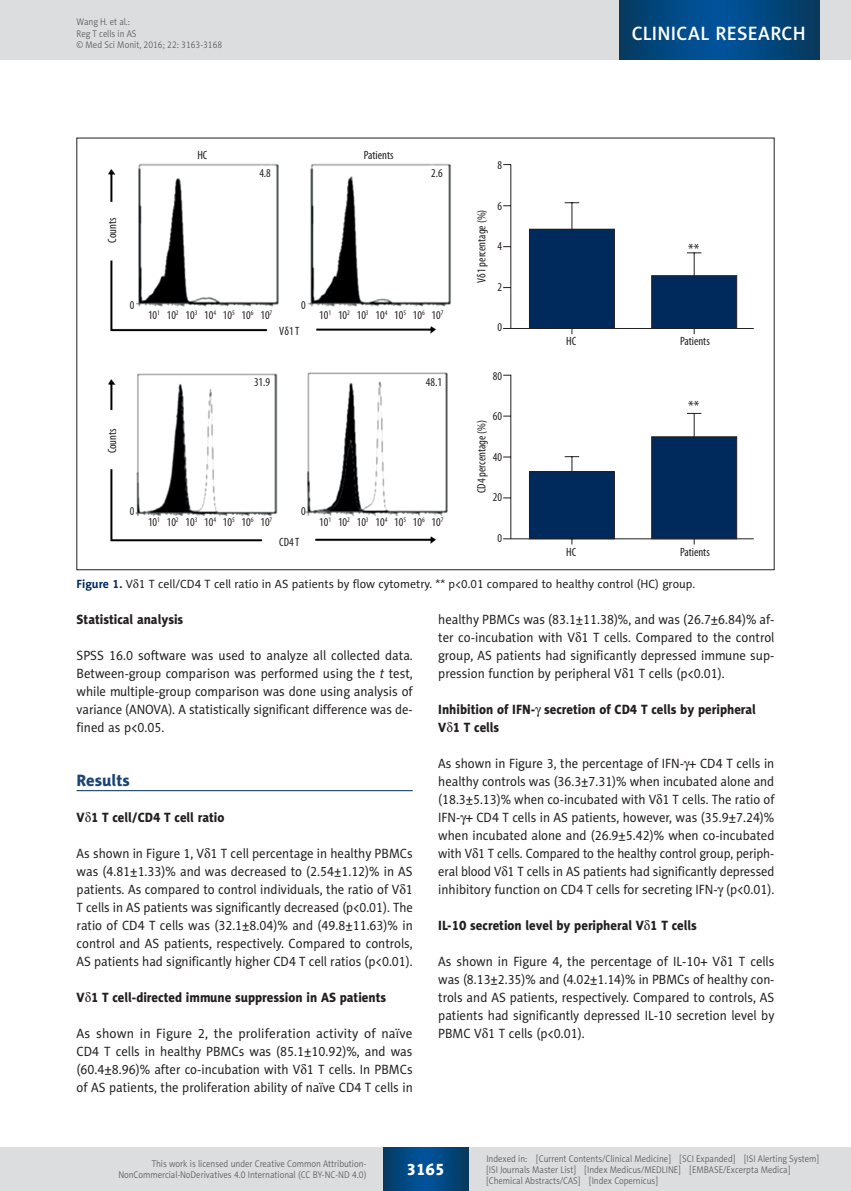
<style>
.page{position:relative;width:851px;height:1191px;background:#fff}
.page>*{position:absolute;margin:0;border:0;box-sizing:border-box;transform-origin:0 0}
.t1{font:19.5px "Naomi Sans EFN Medium";letter-spacing:.015em;color:#fff}
.MSM_Headline_1{font:16.5px "Naomi Sans EFN Heavy";color:#1a4574}
.t2{font:16.5px "Naomi Sans EFN Heavy";color:#fff}
.t3{font:condensed 15px "Myriad Pro";color:#231f20}
.MSM_Body{font:13.5px/18px "Naomi Sans EFN";color:#231f20;text-align:justify;scale:.95 1}
.MSM_Body-2{font:13.5px/18px "Naomi Sans EFN";color:#231f20;text-align:justify}
.MSM_Headline_2{font:13.5px/18px "Naomi Sans EFN Heavy";color:#231f20;scale:.95 1}
.t4{font:condensed 12px "Myriad Pro";color:#231f20}
.MSM_Rycina_tytul{font:12px "Naomi Sans EFN";color:#231f20}
.MSM_pagina_sygnatura{font:9.75px/11.2px "Naomi Sans EFN Light";color:#57585a;scale:.9 1}
.MSM_pagina_zywa{font:9.75px/11.2px "Naomi Sans EFN Light";color:#57585a;scale:.9 1}
.s1{font-weight:700;color:#00295c}
.s2{font-family:"Standard Sym L"}
.s3{font-style:italic}
</style>
<div class="page">
<hr style="left:77px;top:790px;width:335px;height:1px;background:#00295c">
<img style="left:108px;top:163px;width:344px;height:381px">
<hr style="left:510px;top:164px;width:1px;height:164px;background:#231f20">
<hr style="left:503px;top:328px;width:250px;height:1px;background:#231f20">
<hr style="left:571px;top:202px;width:1px;height:132px;background:#231f20">
<svg style="left:564px;top:202px;width:15px;height:1px"></svg>
<svg style="left:528px;top:228px;width:174px;height:107px"></svg>
<div style="left:651px;top:275px;width:86px;height:54px;background:#00295c;border:1px solid #231f20"></div>
<hr style="left:510px;top:375px;width:1px;height:163px;background:#231f20">
<hr style="left:503px;top:538px;width:250px;height:1px;background:#231f20">
<svg style="left:528px;top:412px;width:174px;height:133px"></svg>
<div style="left:651px;top:436px;width:86px;height:103px;background:#00295c;border:1px solid #231f20"></div>
<div style="left:0;top:1148px;width:850px;height:43px;background:#dcdddf"></div>
<svg style="left:383px;top:1147px;width:85px;height:43px"></svg>
<div style="left:0;top:0;width:850px;height:60px;background:#dcdddf"></div>
<svg style="left:619px;top:0;width:200px;height:60px"></svg>
<p class="MSM_pagina_zywa" style="left:77px;top:16px;width:68px">Wang H. et al.:<br>Reg T cells in AS</p>
<p class="MSM_pagina_sygnatura" style="left:77px;top:39px;width:163px">© Med Sci Monit, 2016; 22: 3163-3168</p>
<p class="t4" style="left:106px;top:243px;width:27px;rotate:-90deg">Counts</p>
<p class="t4" style="left:197px;top:149px;width:12px">HC</p>
<p class="t4" style="left:364px;top:149px;width:31px">Patients</p>
<p class="t4" style="left:259px;top:166px;width:13px">4.8</p>
<p class="t4" style="left:431px;top:166px;width:13px">2.6</p>
<p class="t4" style="left:130px;top:298px;width:6px">0</p>
<p class="t4" style="left:301px;top:298px;width:6px">0</p>
<p class="t4" style="left:148px;top:308px;width:126px">10<sup>1</sup> 10<sup>2</sup> 10<sup>3</sup> 10<sup>4</sup> 10<sup>5</sup> 10<sup>6</sup> 10<sup>7</sup></p>
<p class="t4" style="left:319px;top:308px;width:126px">10<sup>1</sup> 10<sup>2</sup> 10<sup>3</sup> 10<sup>4</sup> 10<sup>5</sup> 10<sup>6</sup> 10<sup>7</sup></p>
<p class="t4" style="left:279px;top:325px;width:22px">Vδ1 T</p>
<p class="t4" style="left:106px;top:453px;width:27px;rotate:-90deg">Counts</p>
<p class="t4" style="left:254px;top:375px;width:18px">31.9</p>
<p class="t4" style="left:425px;top:375px;width:18px">48.1</p>
<p class="t4" style="left:130px;top:505px;width:6px">0</p>
<p class="t4" style="left:301px;top:505px;width:6px">0</p>
<p class="t4" style="left:148px;top:515px;width:126px">10<sup>1</sup> 10<sup>2</sup> 10<sup>3</sup> 10<sup>4</sup> 10<sup>5</sup> 10<sup>6</sup> 10<sup>7</sup></p>
<p class="t4" style="left:319px;top:515px;width:126px">10<sup>1</sup> 10<sup>2</sup> 10<sup>3</sup> 10<sup>4</sup> 10<sup>5</sup> 10<sup>6</sup> 10<sup>7</sup></p>
<p class="t4" style="left:279px;top:535px;width:22px">CD4 T</p>
<p class="t4" style="left:475px;top:283px;width:75px;rotate:-90deg">Vδ1 percentage (%)</p>
<p class="t4" style="left:497px;top:159px;width:6px">8</p>
<p class="t4" style="left:497px;top:199px;width:6px">6</p>
<p class="t4" style="left:497px;top:240px;width:6px">4</p>
<p class="t4" style="left:497px;top:280px;width:6px">2</p>
<p class="t4" style="left:497px;top:321px;width:6px">0</p>
<p class="t4" style="left:492px;top:369px;width:11px">80</p>
<p class="t4" style="left:492px;top:409px;width:11px">60</p>
<p class="t4" style="left:492px;top:450px;width:11px">40</p>
<p class="t4" style="left:492px;top:490px;width:11px">20</p>
<p class="t4" style="left:497px;top:531px;width:6px">0</p>
<p class="t4" style="left:475px;top:493px;width:75px;rotate:-90deg">CD4 percentage (%)</p>
<h1 class="t1" style="left:631px;top:22px;width:175px">CLINICAL RESEARCH</h1>
<p class="t3" style="left:688px;top:241px;width:13px">**</p>
<p class="t4" style="left:566px;top:335px;width:12px">HC</p>
<p class="t4" style="left:680px;top:335px;width:31px">Patients</p>
<p class="t3" style="left:688px;top:398px;width:13px">**</p>
<p class="t4" style="left:566px;top:545px;width:12px">HC</p>
<p class="t4" style="left:680px;top:545px;width:31px">Patients</p>
<p class="MSM_Rycina_tytul" style="left:77px;top:577px;width:620px"><span class="s1">Figure 1.</span> V<span class="s2">d</span>1 T cell/CD4 T cell ratio in AS patients by flow cytometry. ** p&lt;0.01 compared to healthy control (HC) group.</p>
<p class="MSM_Headline_2" style="left:77px;top:610px;width:114px">Statistical analysis</p>
<p class="MSM_Body" style="left:77px;top:646px;width:355px">SPSS 16.0 software was used to analyze all collected data.<br>Between-group comparison was performed using the <span class="s3">t</span> test, while multiple-group comparison was done using analysis of variance (ANOVA). A statistically significant difference was de&shy;fined as p&lt;0.05.</p>
<p class="MSM_Headline_1" style="left:77px;top:770px;width:55px">Results</p>
<p class="MSM_Headline_2" style="left:77px;top:808px;width:157px">V<span class="s2">d</span>1 T cell/CD4 T cell ratio</p>
<p class="MSM_Body" style="left:77px;top:844px;width:355px">As shown in Figure 1, V<span class="s2">d</span>1 T cell percentage in healthy PBMCs was (4.81±1.33)% and was decreased to (2.54±1.12)% in AS patients. As compared to control individuals, the ratio of V<span class="s2">d</span>1<br>T cells in AS patients was significantly decreased (p&lt;0.01). The ratio of CD4 T cells was (32.1±8.04)% and (49.8±11.63)% in control and AS patients, respectively. Compared to controls, AS patients had significantly higher CD4 T cell ratios (p&lt;0.01).</p>
<p class="MSM_Headline_2" style="left:77px;top:988px;width:327px">V<span class="s2">d</span>1 T cell-directed immune suppression in AS patients</p>
<p class="MSM_Body-2" style="left:77px;top:1024px;width:337px">As shown in Figure 2, the proliferation activity of naïve CD4 T cells in healthy PBMCs was (85.1±10.92)%, and was (60.4±8.96)% after co-incubation with V<span class="s2">d</span>1 T cells. In PBMCs of AS patients, the proliferation ability of naïve CD4 T cells in</p>
<p class="MSM_Body" style="left:438px;top:610px;width:355px">healthy PBMCs was (83.1±11.38)%, and was (26.7±6.84)% af&shy;ter co-incubation with V<span class="s2">d</span>1 T cells. Compared to the control group, AS patients had significantly depressed immune sup&shy;pression function by peripheral V<span class="s2">d</span>1 T cells (p&lt;0.01).</p>
<p class="MSM_Headline_2" style="left:438px;top:700px;width:336px">Inhibition of IFN-<span class="s2">g</span> secretion of CD4 T cells by peripheral<br>V<span class="s2">d</span>1 T cells</p>
<p class="MSM_Body" style="left:438px;top:754px;width:355px">As shown in Figure 3, the percentage of IFN-<span class="s2">g</span>+ CD4 T cells in healthy controls was (36.3±7.31)% when incubated alone and (18.3±5.13)% when co-incubated with V<span class="s2">d</span>1 T cells. The ratio of IFN-<span class="s2">g</span>+ CD4 T cells in AS patients, however, was (35.9±7.24)% when incubated alone and (26.9±5.42)% when co-incubated with V<span class="s2">d</span>1 T cells. Compared to the healthy control group, periph&shy;eral blood V<span class="s2">d</span>1 T cells in AS patients had significantly depressed inhibitory function on CD4 T cells for secreting IFN-<span class="s2">g</span> (p&lt;0.01).</p>
<p class="MSM_Headline_2" style="left:438px;top:916px;width:274px">IL-10 secretion level by peripheral V<span class="s2">d</span>1 T cells</p>
<p class="MSM_Body" style="left:438px;top:952px;width:355px">As shown in Figure 4, the percentage of IL-10+ V<span class="s2">d</span>1 T cells was (8.13±2.35)% and (4.02±1.14)% in PBMCs of healthy con&shy;trols and AS patients, respectively. Compared to controls, AS patients had significantly depressed IL-10 secretion level by PBMC V<span class="s2">d</span>1 T cells (p&lt;0.01).</p>
<p class="MSM_pagina_sygnatura" style="left:118px;top:1158px;width:277px;text-align:right">This work is licensed under Creative Common Attribution-<br>NonCommercial-NoDerivatives 4.0 International (CC BY-NC-ND 4.0)</p>
<p class="t2" style="left:406px;top:1159px;width:40px">3165</p>
<p class="MSM_pagina_sygnatura" style="left:486px;top:1152px;width:371px">Indexed in: [Current Contents/Clinical Medicine] [SCI Expanded] [ISI Alerting System] [ISI Journals Master List] [Index Medicus/MEDLINE] [EMBASE/Excerpta Medica] [Chemical Abstracts/CAS] [Index Copernicus]</p>
</div>
